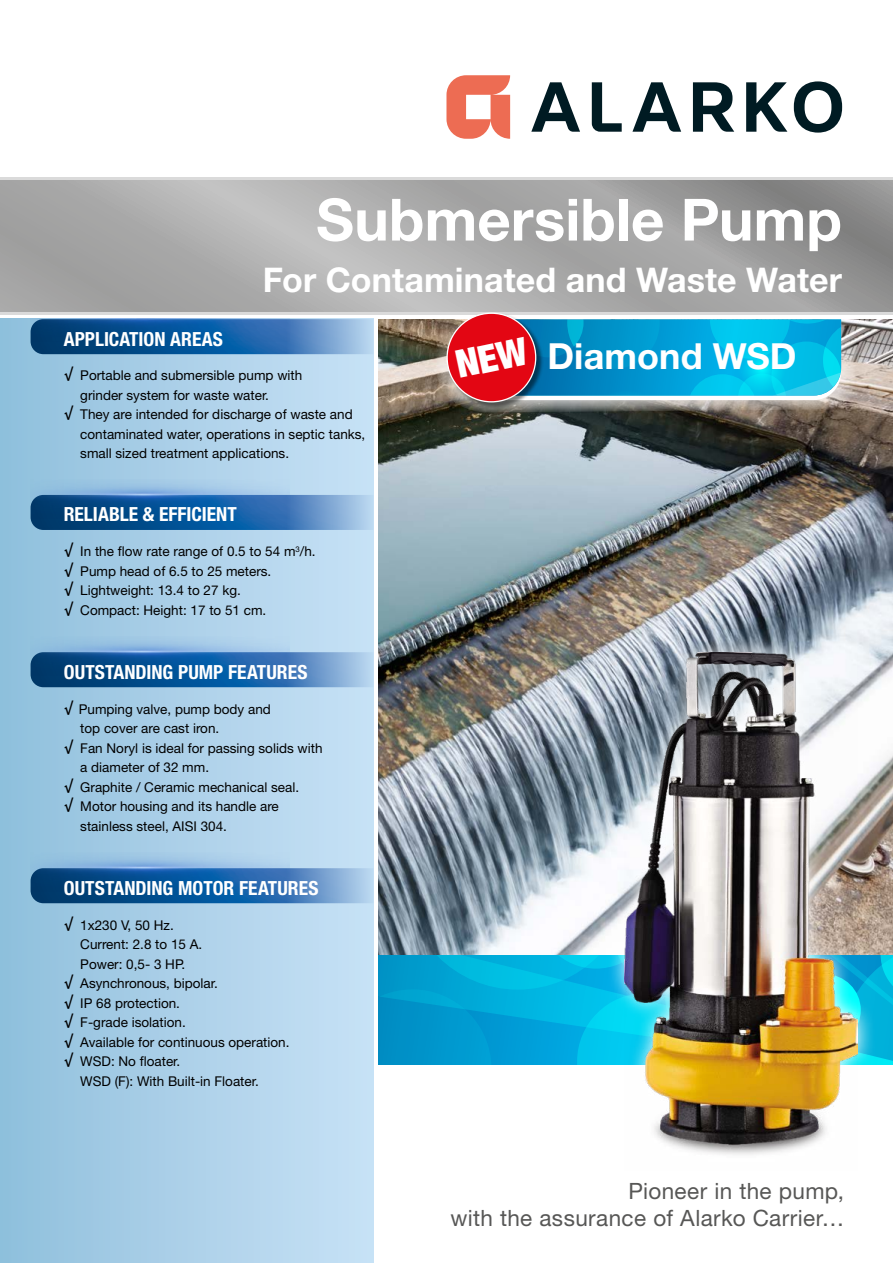
<style>
.page{position:relative;width:893px;height:1263px;background:#fff}
.page>*{position:absolute;margin:0;border:0;box-sizing:border-box;transform-origin:0 0}
.t1{font:700 58.35px "Helvetica Neue LT Pro";color:#fff}
.t2{font:700 36px "Helvetica Neue LT Pro";letter-spacing:.005em;color:#fff}
.t3{font:700 34.05px "Helvetica Neue LT Pro";letter-spacing:.005em;color:#fff}
.t4{font:22.5px/27px "Helvetica Neue LT Pro";letter-spacing:.015em;color:#575756;text-align:right}
.t5{font:700 condensed 19.5px "Helvetica Neue LT Pro";color:#fff}
.t6{font:13.5px/19.5px "Helvetica Neue LT Pro";color:#000}
.s1{font-family:"PF Agora Sans Pro";font-weight:500;font-size:18px}
</style>
<div class="page">
<div style="left:0;top:319px;width:374px;height:944px;background:linear-gradient(to right,#8fbfdc,#c8e2f6)"></div>
<svg style="left:378px;top:954px;width:515px;height:111px"></svg>
<svg style="left:0;top:180px;width:893px;height:133px;fill:#a6a6a6"></svg>
<hr style="left:0;top:177px;width:893px;height:3px;background:#dadada">
<hr style="left:0;top:313px;width:893px;height:2px;background:#dadada">
<svg style="left:531px;top:82px;width:49px;height:50px"></svg>
<svg style="left:632px;top:82px;width:49px;height:50px"></svg>
<svg style="left:592px;top:82px;width:30px;height:50px"></svg>
<svg style="left:693px;top:82px;width:41px;height:50px"></svg>
<svg style="left:746px;top:82px;width:41px;height:50px"></svg>
<svg style="left:794px;top:81px;width:48px;height:52px"></svg>
<svg style="left:446px;top:75px;width:64px;height:64px"></svg>
<img style="left:31px;top:495px;width:343px;height:35px">
<img style="left:31px;top:319px;width:343px;height:35px">
<img style="left:31px;top:652px;width:343px;height:35px">
<img style="left:31px;top:868px;width:343px;height:35px">
<img style="left:31px;top:479px;width:258px;height:39px">
<img style="left:31px;top:319px;width:258px;height:23px">
<img style="left:31px;top:636px;width:258px;height:39px">
<img style="left:31px;top:852px;width:258px;height:39px">
<img style="left:379px;top:319px;width:514px;height:635px">
<svg style="left:422px;top:309px;width:433px;height:105px"></svg>
<div style="left:447px;top:313px;width:96px;height:96px;background:#000;opacity:.5"></div>
<svg style="left:447px;top:313px;width:89px;height:89px"></svg>
<img style="left:607px;top:635px;width:268px;height:430px">
<img style="left:624px;top:652px;width:233px;height:503px">
<svg style="left:455px;top:319px;width:386px;height:81px"></svg>
<h1 class="t1" style="left:316px;top:183px;width:527px">Submersible Pump</h1>
<h3 class="t3" style="left:263px;top:258px;width:581px">For Contaminated and Waste Water</h3>
<h3 class="t5" style="left:64px;top:327px;width:161px">APPLICATION AREAS</h3>
<p class="t6" style="left:64px;top:365px;width:240px"><span class="s1">√</span> Portable and submersible pump with</p>
<p class="t6" style="left:80px;top:385px;width:190px">grinder system for waste water.</p>
<p class="t6" style="left:64px;top:404px;width:290px"><span class="s1">√</span> They are intended for discharge of waste and</p>
<p class="t6" style="left:80px;top:424px;width:287px">contaminated water, operations in septic tanks,</p>
<p class="t6" style="left:80px;top:443px;width:210px">small sized treatment applications.</p>
<h3 class="t5" style="left:64px;top:502px;width:175px">RELIABLE &amp; EFFICIENT</h3>
<p class="t6" style="left:64px;top:541px;width:253px"><span class="s1">√</span> In the flow rate range of 0.5 to 54 m<sup>3</sup>/h. <span class="s1">√</span> Pump head of 6.5 to 25 meters.<br><span class="s1">√</span> Lightweight: 13.4 to 27 kg.<br><span class="s1">√</span> Compact: Height: 17 to 51 cm.</p>
<h3 class="t5" style="left:64px;top:661px;width:245px">OUTSTANDING PUMP FEATURES</h3>
<p class="t6" style="left:64px;top:699px;width:209px"><span class="s1">√</span> Pumping valve, pump body and</p>
<p class="t6" style="left:80px;top:718px;width:141px">top cover are cast iron.</p>
<p class="t6" style="left:64px;top:738px;width:260px"><span class="s1">√</span> Fan Noryl is ideal for passing solids with</p>
<p class="t6" style="left:80px;top:757px;width:130px">a diameter of 32 mm.</p>
<p class="t6" style="left:64px;top:777px;width:237px"><span class="s1">√</span> Graphite / Ceramic mechanical seal.</p>
<p class="t6" style="left:64px;top:796px;width:217px"><span class="s1">√</span> Motor housing and its handle are</p>
<p class="t6" style="left:80px;top:816px;width:148px">stainless steel, AISI 304.</p>
<h3 class="t5" style="left:64px;top:876px;width:256px">OUTSTANDING MOTOR FEATURES</h3>
<p class="t6" style="left:64px;top:915px;width:112px"><span class="s1">√</span> 1x230 V, 50 Hz.</p>
<p class="t6" style="left:80px;top:934px;width:124px">Current: 2.8 to 15 A.</p>
<p class="t6" style="left:80px;top:954px;width:106px">Power: 0,5- 3 HP.</p>
<p class="t6" style="left:64px;top:973px;width:156px"><span class="s1">√</span> Asynchronous, bipolar.</p>
<p class="t6" style="left:64px;top:993px;width:118px"><span class="s1">√</span> IP 68 protection.</p>
<p class="t6" style="left:64px;top:1012px;width:124px"><span class="s1">√</span> F-grade isolation.</p>
<p class="t6" style="left:64px;top:1032px;width:227px"><span class="s1">√</span> Available for continuous operation.</p>
<p class="t6" style="left:64px;top:1051px;width:118px"><span class="s1">√</span> WSD: No floater.</p>
<p class="t6" style="left:80px;top:1071px;width:180px">WSD (F): With Built-in Floater.</p>
<h2 class="t2" style="left:547px;top:334px;width:251px">Diamond WSD</h2>
<h3 class="t4" style="left:450px;top:1177px;width:395px">Pioneer in the pump,<br>with the assurance of Alarko Carrier…</h3>
</div>
